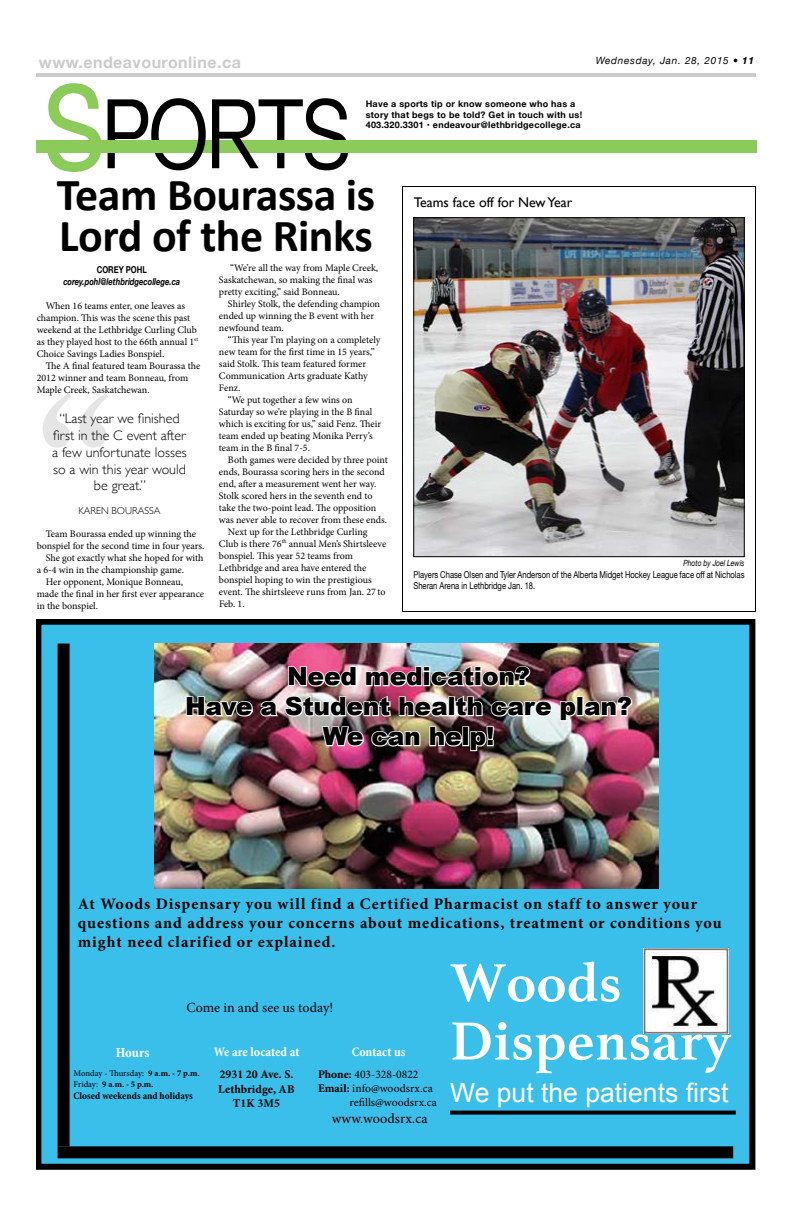
<style>
.page{position:relative;width:792px;height:1224px;background:#fff}
.page>*{position:absolute;margin:0;border:0;box-sizing:border-box;transform-origin:0 0}
.t1{font:700 56.6px/58.2px "Athelas";letter-spacing:.01em;color:#fff}
.t2{font:700 46px/41px "Calibri";letter-spacing:-.01em;color:#000}
.t3{font:26.5px "Arial";color:#fff}
.t4{font:900 25px/30px "Arial";letter-spacing:-.01em;color:#000;text-align:center}
.t5{font:700 16px/19.2px "Minion Pro";letter-spacing:.06em;color:#000}
.t6{font:700 16px "Helvetica Neue";letter-spacing:.03em;color:#cbcbcb}
.t7{font:14.1px "Minion Pro";letter-spacing:.01em;color:#000}
.t8{font:300 14px/16.8px "Gill Sans";color:#000;text-align:center}
.t9{font:14px "Gill Sans";color:#000}
.t10{font:14px "Minion Pro";letter-spacing:-.005em;color:#000}
.t11{font:700 condensed 14px "Minion Pro";letter-spacing:-.005em;color:#fff}
.t12{font:700 condensed 13px "Minion Pro";letter-spacing:-.005em;color:#fff}
.t13{font:700 11.9px/14.3px "Minion Pro";color:#000;text-align:center}
.t14{font:11.6px "Minion Pro";color:#000}
.t15{font:700 condensed 10.2px "Minion Pro";color:#000}
.t16{font:10px/12px "Minion Pro";letter-spacing:-.005em;color:#000}
.t17{font:italic 10px "Helvetica Neue";letter-spacing:.07em;color:#000}
.t18{font:300 10px "Gill Sans";color:#000}
.t19{font:9.5px/11.4px "Helvetica Neue";color:#000;scale:.8 1}
.t20{font:italic 700 9.5px "Helvetica Neue";color:#000;scale:.8 1}
.t21{font:700 9.5px "Helvetica Neue";color:#000;scale:.8 1}
.t22{font:700 9px/10.8px "Helvetica Neue";letter-spacing:.03em;color:#000}
.t23{font:8.7px/10.4px "Minion Pro";letter-spacing:-.005em;color:#000}
.t24{font:italic 8.5px "Helvetica Neue";color:#000;scale:.8 1}
.s1{font-weight:700}
</style>
<div class="page">
<hr style="left:36px;top:73px;width:720px;height:4px;background:#cbcbcb">
<svg style="left:36px;top:620px;width:719px;height:550px;background:#36b3da"></svg>
<div style="left:58px;top:644px;width:12px;height:502px;background:#000"></div>
<div style="left:58px;top:1146px;width:675px;height:12px;background:#000"></div>
<svg style="left:450px;top:1111px;width:286px;height:4px"></svg>
<img style="left:644px;top:948px;width:85px;height:85px">
<img style="left:155px;top:644px;width:504px;height:244px">
<svg style="left:287px;top:665px;width:71px;height:23px"></svg>
<img style="left:365px;top:664px;width:167px;height:24px">
<img style="left:185px;top:694px;width:449px;height:58px">
<svg style="left:108px;top:98px;width:240px;height:72px"></svg>
<svg style="left:47px;top:83px;width:54px;height:89px"></svg>
<div style="left:259px;top:140px;width:498px;height:13px;background:#8acb5a"></div>
<div style="left:37px;top:140px;width:141px;height:13px;background:#8acb5a"></div>
<svg style="left:43px;top:393px;width:65px;height:55px"></svg>
<div style="left:402px;top:186px;width:354px;height:426px;border:1px solid #000"></div>
<img style="left:415px;top:219px;width:328px;height:336px">
<div style="left:413px;top:217px;width:332px;height:340px;border:1px solid #000"></div>
<h3 class="t6" style="left:39px;top:50px;width:204px">www.endeavouronline.ca</h3>
<p class="t17" style="left:596px;top:53px;width:160px">Wednesday, Jan. 28, 2015 • <span class="s1">11</span></p>
<p class="t22" style="left:366px;top:98px;width:218px">Have a sports tip or know someone who has a story that begs to be told? Get in touch with us!<br>403.320.3301 • endeavour@lethbridgecollege.ca</p>
<h2 class="t2" style="left:57px;top:175px;width:320px">Team Bourassa is<br>Lord of the Rinks</h2>
<p class="t21" style="left:97px;top:262px;width:64px">COREY POHL</p>
<p class="t20" style="left:63px;top:274px;width:148px">corey.pohl@lethbridgecollege.ca</p>
<p class="t16" style="left:37px;top:300px;width:163px;text-indent:9px">When 16 teams enter, one leaves as champion. This was the scene this past weekend at the Lethbridge Curling Club as they played host to the 66th annual 1<sup>st </sup>Choice Savings Ladies Bonspiel.</p>
<p class="t16" style="left:37px;top:360px;width:165px;text-indent:9px">The A final featured team Bourassa the<br>2012 winner and team Bonneau, from<br>Maple Creek, Saskatchewan.</p>
<p class="t16" style="left:219px;top:262px;width:161px;text-indent:11px">“We’re all the way from Maple Creek,<br>Saskatchewan, so making the final was pretty exciting,” said Bonneau.</p>
<p class="t16" style="left:219px;top:298px;width:163px;text-indent:9px">Shirley Stolk, the defending champion ended up winning the B event with her newfound team.</p>
<p class="t16" style="left:228px;top:334px;width:154px">“This year I’m playing on a completely</p>
<p class="t16" style="left:219px;top:346px;width:157px">new team for the first time in 15 years,”</p>
<p class="t16" style="left:219px;top:358px;width:149px">said Stolk. This team featured former</p>
<p class="t16" style="left:219px;top:370px;width:150px">Communication Arts graduate Kathy</p>
<p class="t16" style="left:219px;top:382px;width:23px">Fenz.</p>
<p class="t16" style="left:228px;top:394px;width:126px">“We put together a few wins on</p>
<p class="t16" style="left:219px;top:406px;width:155px">Saturday so we’re playing in the B final</p>
<p class="t16" style="left:219px;top:418px;width:164px">which is exciting for us,” said Fenz. Their</p>
<p class="t16" style="left:219px;top:430px;width:155px">team ended up beating Monika Perry’s</p>
<p class="t16" style="left:219px;top:442px;width:93px">team in the B final 7-5.</p>
<p class="t16" style="left:228px;top:454px;width:161px">Both games were decided by three point</p>
<p class="t16" style="left:219px;top:466px;width:167px">ends, Bourassa scoring hers in the second</p>
<p class="t16" style="left:219px;top:478px;width:159px">end, after a measurement went her way.</p>
<p class="t16" style="left:219px;top:490px;width:155px">Stolk scored hers in the seventh end to</p>
<p class="t16" style="left:219px;top:502px;width:159px">take the two-point lead. The opposition</p>
<p class="t16" style="left:219px;top:514px;width:170px">was never able to recover from these ends.</p>
<p class="t16" style="left:228px;top:526px;width:141px">Next up for the Lethbridge Curling</p>
<p class="t16" style="left:219px;top:538px;width:169px">Club is there 76<sup>th</sup> annual Men’s Shirtsleeve</p>
<p class="t16" style="left:219px;top:550px;width:135px">bonspiel. This year 52 teams from</p>
<p class="t16" style="left:219px;top:562px;width:149px">Lethbridge and area have entered the</p>
<p class="t16" style="left:219px;top:574px;width:154px">bonspiel hoping to win the prestigious</p>
<p class="t16" style="left:219px;top:586px;width:168px">event. The shirtsleeve runs from Jan. 27 to</p>
<p class="t16" style="left:219px;top:598px;width:27px">Feb. 1.</p>
<h3 class="t8" style="left:52px;top:410px;width:136px">“Last year we finished first in the C event after a few unfortunate losses so a win this year would be great.”</h3>
<p class="t18" style="left:78px;top:503px;width:84px">KAREN BOURASSA</p>
<p class="t16" style="left:46px;top:528px;width:152px">Team Bourassa ended up winning the</p>
<p class="t16" style="left:37px;top:540px;width:169px">bonspiel for the second time in four years.</p>
<p class="t16" style="left:46px;top:552px;width:159px">She got exactly what she hoped for with</p>
<p class="t16" style="left:37px;top:564px;width:149px">a 6-4 win in the championship game.</p>
<p class="t16" style="left:46px;top:576px;width:139px">Her opponent, Monique Bonneau,</p>
<p class="t16" style="left:37px;top:588px;width:169px">made the final in her first ever appearance</p>
<p class="t16" style="left:37px;top:600px;width:63px">in the bonspiel.</p>
<h3 class="t9" style="left:414px;top:194px;width:160px">Teams face off for New Year</h3>
<p class="t24" style="left:683px;top:557px;width:78px">Photo by Joel Lewis</p>
<p class="t19" style="left:413px;top:569px;width:415px">Players Chase Olsen and Tyler Anderson of the Alberta Midget Hockey League face off at Nicholas<br>Sheran Arena in Lethbridge Jan. 18.</p>
<h3 class="t4" style="left:185px;top:661px;width:449px">Need medication?<br>Have a Student health care plan?<br>We can help!</h3>
<h3 class="t5" style="left:78px;top:894px;width:645px">At Woods Dispensary you will find a Certified Pharmacist on staff to answer your questions and address your concerns about medications, treatment or conditions you might need clarified or explained.</h3>
<h3 class="t10" style="left:186px;top:999px;width:148px">Come in and see us today!</h3>
<h3 class="t11" style="left:116px;top:1043px;width:35px">Hours</h3>
<h3 class="t12" style="left:214px;top:1043px;width:87px">We are located at</h3>
<h3 class="t12" style="left:352px;top:1043px;width:55px">Contact us</h3>
<p class="t23" style="left:74px;top:1068px;width:128px">Monday - Thursday: <span class="s1">9 a.m. - 7 p.m.<br></span>Friday: <span class="s1">9 a.m. - 5 p.m.</span></p>
<p class="t15" style="left:74px;top:1088px;width:121px">Closed weekends and holidays</p>
<p class="t13" style="left:218px;top:1067px;width:78px">2931 20 Ave. S.<br>Lethbridge, AB<br>T1K 3M5</p>
<p class="t14" style="left:318px;top:1067px;width:102px"><span class="s1">Phone:</span> 403-328-0822</p>
<p class="t14" style="left:318px;top:1081px;width:116px"><span class="s1">Email:</span> info@woodsrx.ca</p>
<p class="t14" style="left:350px;top:1095px;width:89px">refills@woodsrx.ca</p>
<h3 class="t7" style="left:332px;top:1109px;width:97px">www.woodsrx.ca</h3>
<h1 class="t1" style="left:450px;top:952px;width:283px">Woods<br>Dispensary</h1>
<h3 class="t3" style="left:450px;top:1075px;width:280px">We put the patients first</h3>
</div>
